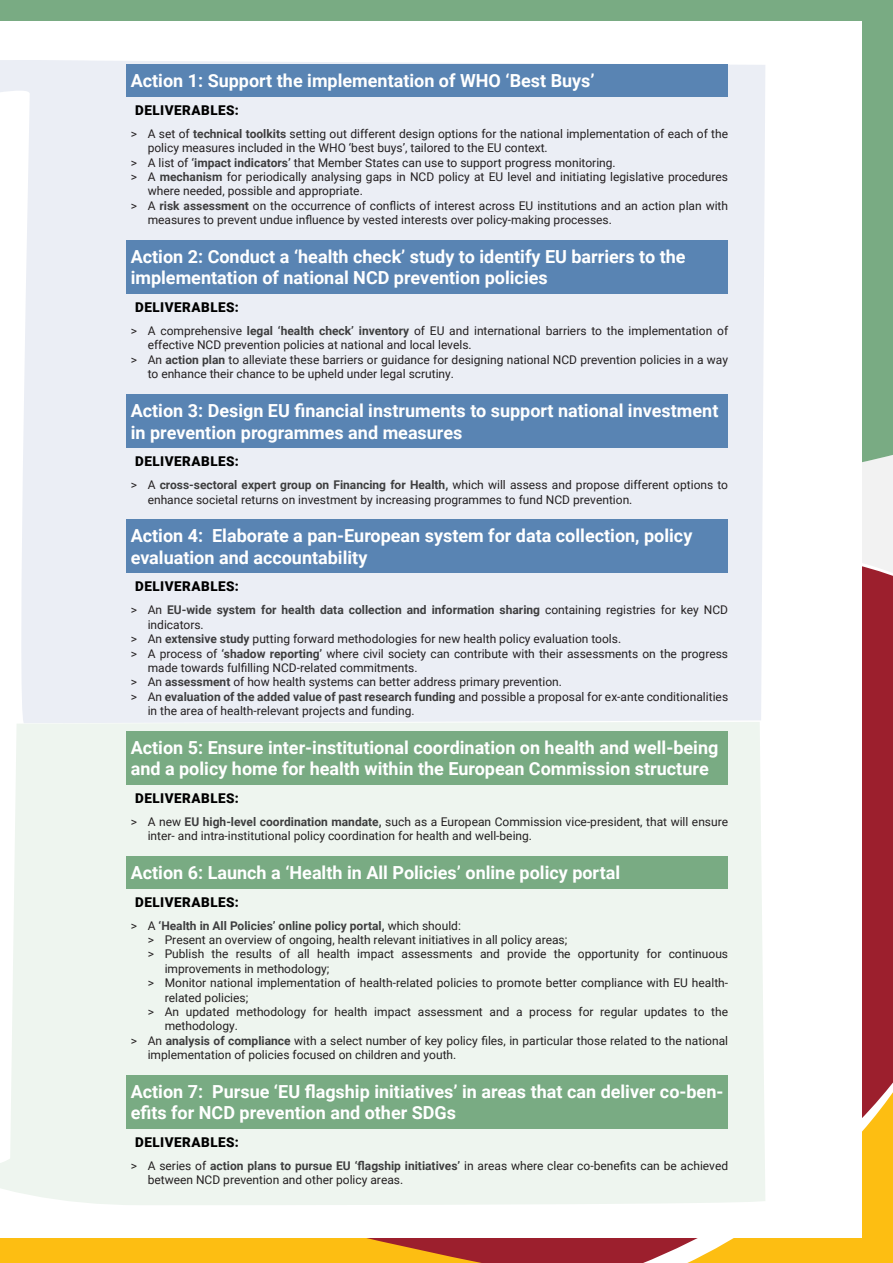
<style>
.page{position:relative;width:893px;height:1263px;background:#fff}
.page>*{position:absolute;margin:0;border:0;box-sizing:border-box;transform-origin:0 0}
.Action_Blue{font:700 18px/21.6px "Roboto";color:#fff}
.Action_green{font:700 18px/21.6px "Roboto";color:#fff}
.deliveralbles{font:900 13.5px "Roboto";letter-spacing:.035em;color:#000}
.t1{font:12px/14.4px "Roboto";color:#231f20}
.t2{font:700 12px/14.4px "Roboto";color:#3e3e3f}
.s1{font-weight:700;color:#3e3e3f}
.s2{font-weight:400;color:#231f20}
</style>
<div class="page">
<svg style="left:0;top:863px;width:893px;height:400px;background:#dc913d"></svg>
<div style="left:0;top:0;width:893px;height:492px;background:#79ab83"></div>
<div style="left:0;top:21px;width:861px;height:1216px;background:#fff"></div>
<div style="left:0;top:60px;width:765px;height:226px;background:#ebeef5"></div>
<div style="left:0;top:286px;width:765px;height:919px;background:#eef5ef"></div>
<div style="left:126px;top:64px;width:602px;height:32px;background:#5984b3"></div>
<div style="left:126px;top:240px;width:602px;height:54px;background:#5984b3"></div>
<div style="left:126px;top:394px;width:602px;height:54px;background:#5984b3"></div>
<div style="left:126px;top:519px;width:602px;height:54px;background:#5984b3"></div>
<div style="left:126px;top:731px;width:602px;height:53px;background:#79ab83"></div>
<div style="left:126px;top:856px;width:602px;height:32px;background:#79ab83"></div>
<div style="left:126px;top:1075px;width:602px;height:53px;background:#79ab83"></div>
<p class="Action_Blue" style="left:131px;top:69px;width:465px">Action 1: Support the implementation of WHO ‘Best Buys’</p>
<p class="deliveralbles" style="left:135px;top:101px;width:105px">DELIVERABLES:</p>
<p class="t1" style="left:148px;top:126px;width:582px;text-indent:-17px">&gt; A set of <span class="s1">technical toolkits</span> setting out different design options for the national implementation of each of the policy measures included in the WHO ‘best buys’, tailored to the EU context.</p>
<p class="t1" style="left:131px;top:155px;width:487px">&gt; A list of <span class="s1">‘impact indicators’</span> that Member States can use to support progress monitoring.</p>
<p class="t1" style="left:148px;top:169px;width:582px;text-indent:-17px">&gt; A <span class="s1">mechanism</span> for periodically analysing gaps in NCD policy at EU level and initiating legislative procedures where needed, possible and appropriate.</p>
<p class="t1" style="left:148px;top:198px;width:582px;text-indent:-17px">&gt; A <span class="s1">risk assessment</span> on the occurrence of conflicts of interest across EU institutions and an action plan with measures to prevent undue influence by vested interests over policy-making processes.</p>
<p class="Action_Blue" style="left:131px;top:245px;width:556px">Action 2: Conduct a ‘health check’ study to identify EU barriers to the implementation of national NCD prevention policies</p>
<p class="deliveralbles" style="left:135px;top:298px;width:105px">DELIVERABLES:</p>
<p class="t1" style="left:148px;top:323px;width:582px;text-indent:-17px">&gt; A comprehensive <span class="s1">legal ‘health check’ inventory</span> of EU and international barriers to the implementation of effective NCD prevention policies at national and local levels.</p>
<p class="t1" style="left:148px;top:352px;width:582px;text-indent:-17px">&gt; An <span class="s1">action plan</span> to alleviate these barriers or guidance for designing national NCD prevention policies in a way to enhance their chance to be upheld under legal scrutiny.</p>
<p class="Action_Blue" style="left:131px;top:399px;width:589px">Action 3: Design EU financial instruments to support national investment in prevention programmes and measures</p>
<p class="deliveralbles" style="left:135px;top:452px;width:105px">DELIVERABLES:</p>
<p class="t1" style="left:148px;top:477px;width:582px;text-indent:-17px">&gt; A <span class="s1">cross-sectoral expert group on Financing for Health,</span> which will assess and propose different options to enhance societal returns on investment by increasing programmes to fund NCD prevention.</p>
<p class="Action_Blue" style="left:131px;top:524px;width:563px">Action 4: Elaborate a pan-European system for data collection, policy evaluation and accountability</p>
<p class="deliveralbles" style="left:135px;top:577px;width:105px">DELIVERABLES:</p>
<p class="t2" style="left:148px;top:602px;width:582px;text-indent:-17px"><span class="s2">&gt; An</span> EU-wide system for health data collection and information sharing <span class="s2">containing registries for key NCD indicators.</span></p>
<p class="t1" style="left:131px;top:631px;width:492px">&gt; An <span class="s1">extensive study</span> putting forward methodologies for new health policy evaluation tools.</p>
<p class="t1" style="left:148px;top:646px;width:582px;text-indent:-17px">&gt; A process of <span class="s1">‘shadow reporting’</span> where civil society can contribute with their assessments on the progress made towards fulfilling NCD-related commitments.</p>
<p class="t1" style="left:131px;top:674px;width:433px">&gt; An <span class="s1">assessment</span> of how health systems can better address primary prevention.</p>
<p class="t1" style="left:148px;top:689px;width:582px;text-indent:-17px">&gt; An <span class="s1">evaluation of the added value of past research funding</span> and possible a proposal for ex-ante conditionalities in the area of health-relevant projects and funding.</p>
<p class="Action_green" style="left:131px;top:736px;width:589px">Action 5: Ensure inter-institutional coordination on health and well-being and a policy home for health within the European Commission structure</p>
<p class="deliveralbles" style="left:135px;top:789px;width:105px">DELIVERABLES:</p>
<p class="t1" style="left:148px;top:814px;width:582px;text-indent:-17px">&gt; A new <span class="s1">EU high-level coordination mandate,</span> such as a European Commission vice-president, that will ensure inter- and intra-institutional policy coordination for health and well-being.</p>
<p class="Action_green" style="left:131px;top:861px;width:491px">Action 6: Launch a ‘Health in All Policies’ online policy portal</p>
<p class="deliveralbles" style="left:135px;top:892px;width:105px">DELIVERABLES:</p>
<p class="t2" style="left:131px;top:918px;width:332px"><span class="s2">&gt; A</span> ‘Health in All Policies’ online policy portal, <span class="s2">which should:</span></p>
<p class="t1" style="left:148px;top:932px;width:421px">&gt; Present an overview of ongoing, health relevant initiatives in all policy areas;</p>
<p class="t1" style="left:165px;top:946px;width:565px;text-indent:-17px">&gt; Publish the results of all health impact assessments and provide the opportunity for continuous improvements in methodology;</p>
<p class="t1" style="left:165px;top:975px;width:565px;text-indent:-17px">&gt; Monitor national implementation of health-related policies to promote better compliance with EU health&shy;related policies;</p>
<p class="t1" style="left:165px;top:1004px;width:565px;text-indent:-17px">&gt; An updated methodology for health impact assessment and a process for regular updates to the methodology.</p>
<p class="t1" style="left:148px;top:1033px;width:582px;text-indent:-17px">&gt; An <span class="s1">analysis of compliance</span> with a select number of key policy files, in particular those related to the national implementation of policies focused on children and youth.</p>
<p class="Action_green" style="left:131px;top:1080px;width:594px">Action 7: Pursue ‘EU flagship initiatives’ in areas that can deliver co-ben&shy;efits for NCD prevention and other SDGs</p>
<p class="deliveralbles" style="left:135px;top:1133px;width:105px">DELIVERABLES:</p>
<p class="t1" style="left:148px;top:1158px;width:582px;text-indent:-17px">&gt; A series of <span class="s1">action plans to pursue EU ‘flagship initiatives’</span> in areas where clear co-benefits can be achieved between NCD prevention and other policy areas.</p>
</div>
